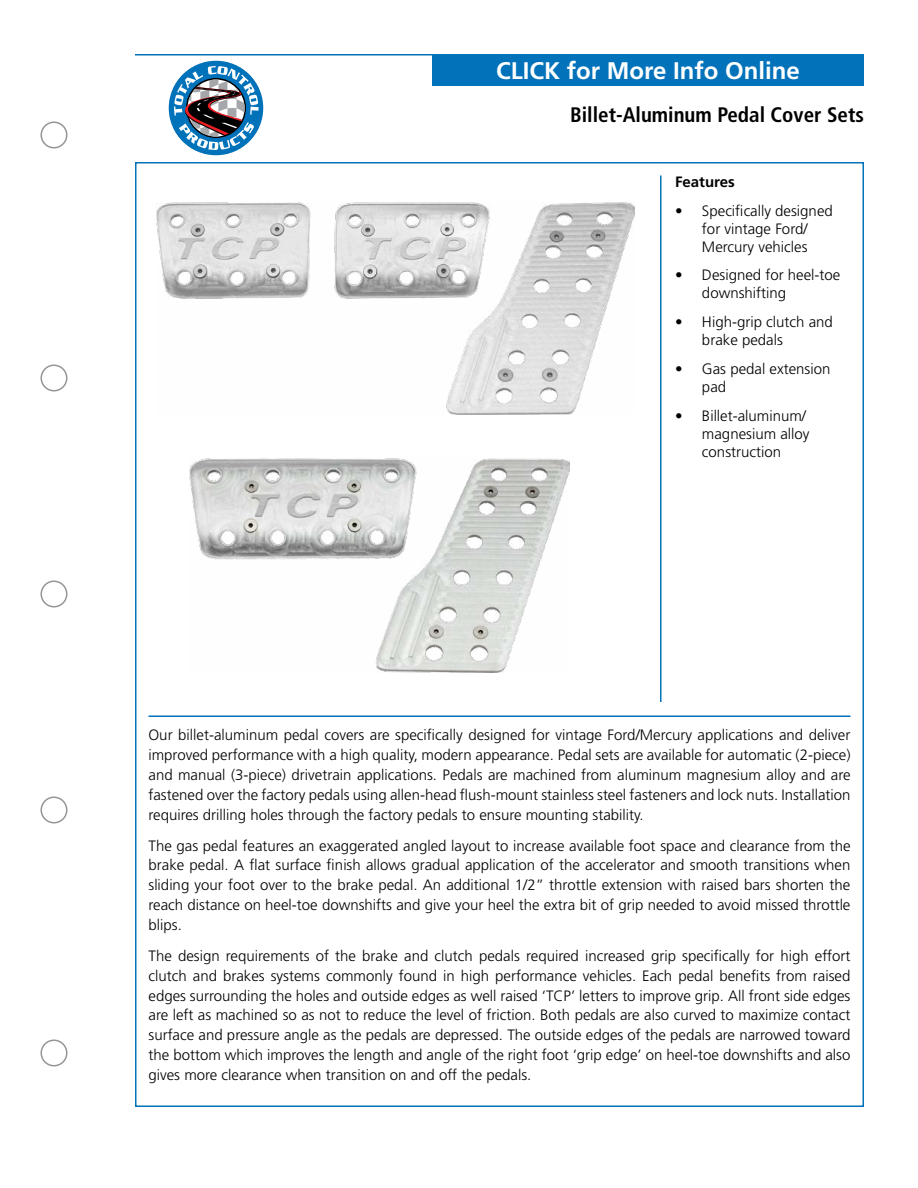
<style>
.page{position:relative;width:918px;height:1188px;background:#fff}
.page>*{position:absolute;margin:0;border:0;box-sizing:border-box;transform-origin:0 0}
.t1{font:700 24px "Frutiger LT Std";color:#fff}
.t2{font:700 condensed 21px "Frutiger LT Std";color:#000}
.t3{font:300 15px/20px "Frutiger LT Std";color:#000}
.t4{font:700 15px "Frutiger LT Std";color:#000}
</style>
<div class="page">
<div style="left:40px;top:1039px;width:28px;height:27px;border:2px solid #939598;border-radius:50%"></div>
<div style="left:40px;top:364px;width:28px;height:27px;border:2px solid #939598;border-radius:50%"></div>
<div style="left:40px;top:580px;width:28px;height:27px;border:2px solid #939598;border-radius:50%"></div>
<div style="left:40px;top:796px;width:28px;height:27px;border:2px solid #939598;border-radius:50%"></div>
<div style="left:40px;top:121px;width:28px;height:27px;border:2px solid #939598;border-radius:50%"></div>
<div style="left:169px;top:61px;width:94px;height:94px;background:#0072ba;border-radius:50%"></div>
<svg style="left:174px;top:66px;width:85px;height:84px"></svg>
<hr style="left:135px;top:54px;width:729px;height:2px;background:#0272ba">
<hr style="left:148px;top:716px;width:702px;height:1px;background:#0272ba">
<hr style="left:660px;top:176px;width:2px;height:526px;background:#0272ba">
<img style="left:189px;top:459px;width:381px;height:213px">
<img style="left:156px;top:202px;width:478px;height:213px">
<div style="left:432px;top:54px;width:432px;height:32px;background:#0272ba"></div>
<h1 class="t1" style="left:496px;top:56px;width:305px">CLICK for More Info Online</h1>
<h2 class="t2" style="left:570px;top:102px;width:295px">Billet-Aluminum Pedal Cover Sets</h2>
<p class="t4" style="left:675px;top:173px;width:61px">Features</p>
<p class="t3" style="left:675px;top:202px;width:159px;line-height:18px;text-align:center">• Specifically designed for vintage Ford/<br>Mercury vehicles</p>
<p class="t3" style="left:702px;top:266px;width:140px;line-height:18px;text-indent:-27px">• Designed for heel-toe downshifting</p>
<p class="t3" style="left:702px;top:313px;width:132px;line-height:18px;text-indent:-27px">• High-grip clutch and brake pedals</p>
<p class="t3" style="left:702px;top:360px;width:130px;line-height:18px;text-indent:-27px">• Gas pedal extension pad</p>
<p class="t3" style="left:702px;top:407px;width:109px;line-height:18px;text-indent:-27px">• Billet-aluminum/ magnesium alloy construction</p>
<p class="t3" style="left:148px;top:725px;width:704px;text-align:justify">Our billet-aluminum pedal covers are specifically designed for vintage Ford/Mercury applications and deliver improved performance with a high quality, modern appearance. Pedal sets are available for automatic (2-piece) and manual (3-piece) drivetrain applications. Pedals are machined from aluminum magnesium alloy and are fastened over the factory pedals using allen-head flush-mount stainless steel fasteners and lock nuts. Installation requires drilling holes through the factory pedals to ensure mounting stability.</p>
<p class="t3" style="left:148px;top:836px;width:704px;text-align:justify">The gas pedal features an exaggerated angled layout to increase available foot space and clearance from the brake pedal. A flat surface finish allows gradual application of the accelerator and smooth transitions when sliding your foot over to the brake pedal. An additional 1/2” throttle extension with raised bars shorten the reach distance on heel-toe downshifts and give your heel the extra bit of grip needed to avoid missed throttle blips.</p>
<p class="t3" style="left:148px;top:946px;width:704px;text-align:justify">The design requirements of the brake and clutch pedals required increased grip specifically for high effort clutch and brakes systems commonly found in high performance vehicles. Each pedal benefits from raised edges surrounding the holes and outside edges as well raised ‘TCP’ letters to improve grip. All front side edges are left as machined so as not to reduce the level of friction. Both pedals are also curved to maximize contact surface and pressure angle as the pedals are depressed. The outside edges of the pedals are narrowed toward the bottom which improves the length and angle of the right foot ‘grip edge’ on heel-toe downshifts and also gives more clearance when transition on and off the pedals.</p>
</div>
